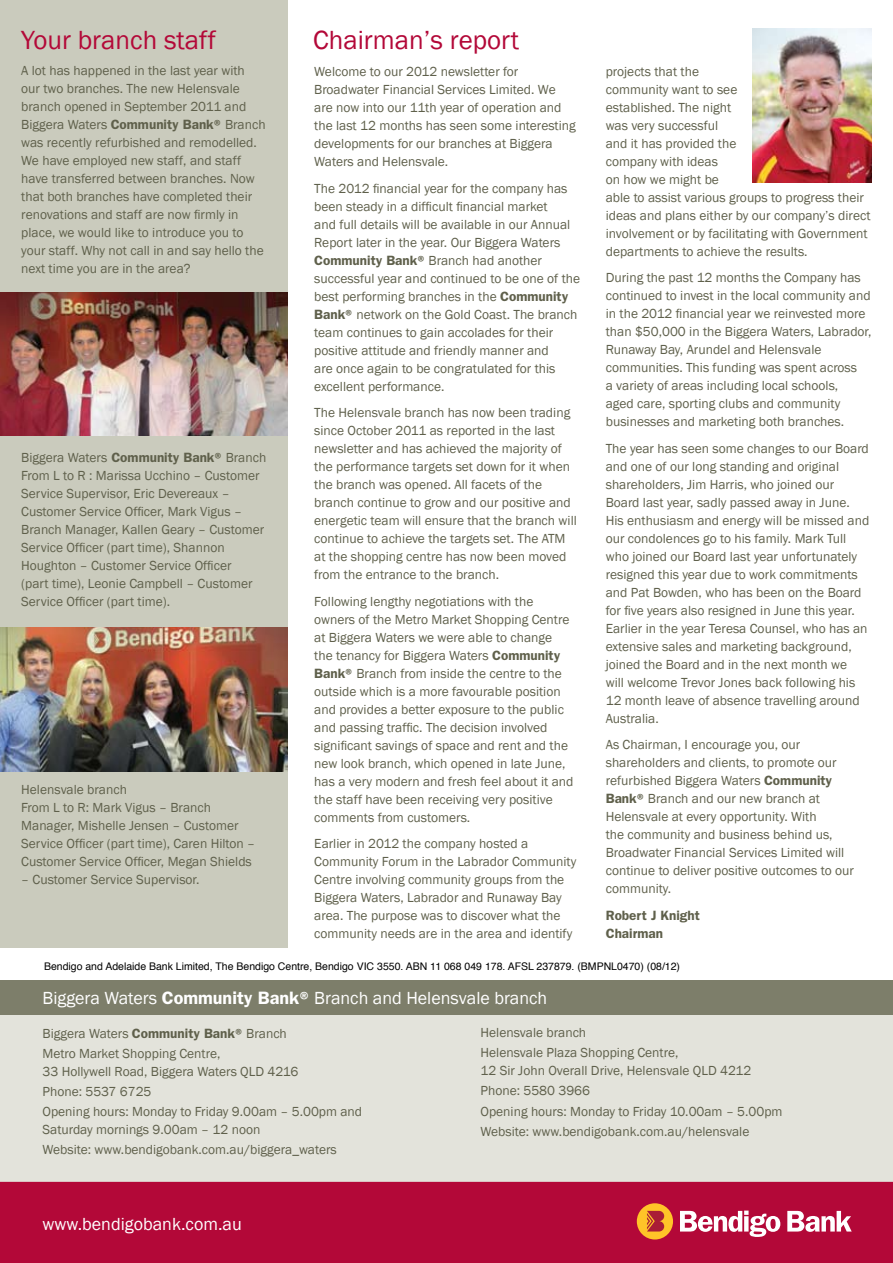
<style>
.page{position:relative;width:893px;height:1263px;background:#fff}
.page>*{position:absolute;margin:0;border:0;box-sizing:border-box;transform-origin:0 0}
.t1{font:27px "Franklin Gothic";color:#b30838}
.t2{font:18px "Franklin Gothic";color:#fff}
.t3{font:13.5px/18px "Franklin Gothic";color:#5f604b}
.t4{font:600 13.5px/18px "Franklin Gothic";color:#5f604b}
.t5{font:10.5px "Helvetica";color:#000}
.s1{font-weight:600}
</style>
<div class="page">
<div style="left:0;top:991px;width:893px;height:193px;background:#e3e3db"></div>
<div style="left:0;top:1182px;width:893px;height:81px;background:#b30838"></div>
<div style="left:0;top:980px;width:893px;height:34px;background:#7d7e6a"></div>
<div style="left:637px;top:1203px;width:36px;height:36px;background:#ffc428;border-radius:50%"></div>
<svg style="left:647px;top:1211px;width:17px;height:20px"></svg>
<svg style="left:680px;top:1210px;width:100px;height:27px"></svg>
<svg style="left:787px;top:1211px;width:65px;height:21px"></svg>
<div style="left:0;top:0;width:288px;height:947px;background:#cacbbd"></div>
<img style="left:0;top:292px;width:288px;height:143px">
<img style="left:0;top:628px;width:288px;height:143px">
<img style="left:753px;top:29px;width:119px;height:153px">
<h1 class="t1" style="left:21px;top:23px;width:196px">Your branch staff</h1>
<p class="t3" style="left:21px;top:62px;width:246px">A lot has happened in the last year with our two branches. The new Helensvale branch opened in September 2011 and Biggera Waters <span class="s1">Community Bank®</span> Branch was recently refurbished and remodelled.<br>We have employed new staff, and staff have transferred between branches. Now that both branches have completed their renovations and staff are now firmly in place, we would like to introduce you to your staff. Why not call in and say hello the next time you are in the area?</p>
<p class="t3" style="left:21px;top:448px;width:247px">Biggera Waters <span class="s1">Community Bank®</span> Branch From L to R : Marissa Ucchino – Customer Service Supervisor, Eric Devereaux – Customer Service Officer, Mark Vigus – Branch Manager, Kallen Geary – Customer Service Officer (part time), Shannon Houghton – Customer Service Officer<br>(part time), Leonie Campbell – Customer Service Officer (part time).</p>
<p class="t3" style="left:21px;top:781px;width:235px">Helensvale branch<br>From L to R: Mark Vigus – Branch Manager, Mishelle Jensen – Customer Service Officer (part time), Caren Hilton – Customer Service Officer, Megan Shields</p>
<p class="t3" style="left:21px;top:871px;width:180px">– Customer Service Supervisor.</p>
<h1 class="t1" style="left:313px;top:23px;width:208px">Chairman’s report</h1>
<p class="t3" style="left:314px;top:63px;width:263px">Welcome to our 2012 newsletter for Broadwater Financial Services Limited. We are now into our 11th year of operation and the last 12 months has seen some interesting developments for our branches at Biggera Waters and Helensvale.</p>
<p class="t3" style="left:314px;top:179px;width:267px">The 2012 financial year for the company has been steady in a difficult financial market<br>and full details will be available in our Annual Report later in the year. Our Biggera Waters <span class="s1">Community Bank®</span> Branch had another successful year and continued to be one of the best performing branches in the <span class="s1">Community Bank®</span> network on the Gold Coast. The branch team continues to gain accolades for their positive attitude and friendly manner and<br>are once again to be congratulated for this excellent performance.</p>
<p class="t3" style="left:314px;top:404px;width:264px">The Helensvale branch has now been trading since October 2011 as reported in the last newsletter and has achieved the majority of the performance targets set down for it when the branch was opened. All facets of the branch continue to grow and our positive and energetic team will ensure that the branch will continue to achieve the targets set. The ATM at the shopping centre has now been moved from the entrance to the branch.</p>
<p class="t3" style="left:314px;top:592px;width:261px">Following lengthy negotiations with the owners of the Metro Market Shopping Centre at Biggera Waters we were able to change the tenancy for Biggera Waters <span class="s1">Community Bank®</span> Branch from inside the centre to the outside which is a more favourable position and provides a better exposure to the public and passing traffic. The decision involved significant savings of space and rent and the new look branch, which opened in late June, has a very modern and fresh feel about it and the staff have been receiving very positive comments from customers.</p>
<p class="t3" style="left:314px;top:835px;width:264px">Earlier in 2012 the company hosted a Community Forum in the Labrador Community Centre involving community groups from the Biggera Waters, Labrador and Runaway Bay area. The purpose was to discover what the community needs are in the area and identify</p>
<p class="t3" style="left:606px;top:63px;width:266px">projects that the<br>community want to see<br>established. The night<br>was very successful<br>and it has provided the<br>company with ideas<br>on how we might be<br>able to assist various groups to progress their ideas and plans either by our company’s direct involvement or by facilitating with Government departments to achieve the results.</p>
<p class="t3" style="left:606px;top:269px;width:267px">During the past 12 months the Company has continued to invest in the local community and in the 2012 financial year we reinvested more than $50,000 in the Biggera Waters, Labrador, Runaway Bay, Arundel and Helensvale communities. This funding was spent across<br>a variety of areas including local schools,<br>aged care, sporting clubs and community businesses and marketing both branches.</p>
<p class="t3" style="left:606px;top:440px;width:265px">The year has seen some changes to our Board and one of our long standing and original shareholders, Jim Harris, who joined our Board last year, sadly passed away in June.<br>His enthusiasm and energy will be missed and our condolences go to his family. Mark Tull who joined our Board last year unfortunately resigned this year due to work commitments and Pat Bowden, who has been on the Board for five years also resigned in June this year.<br>Earlier in the year Teresa Counsel, who has an extensive sales and marketing background, joined the Board and in the next month we<br>will welcome Trevor Jones back following his 12 month leave of absence travelling around Australia.</p>
<p class="t3" style="left:606px;top:736px;width:250px">As Chairman, I encourage you, our shareholders and clients, to promote our refurbished Biggera Waters <span class="s1">Community Bank®</span> Branch and our new branch at Helensvale at every opportunity. With<br>the community and business behind us, Broadwater Financial Services Limited will continue to deliver positive outcomes to our community.</p>
<p class="t4" style="left:606px;top:906px;width:96px">Robert J Knight<br>Chairman</p>
<p class="t5" style="left:44px;top:958px;width:638px">Bendigo and Adelaide Bank Limited, The Bendigo Centre, Bendigo VIC 3550. ABN 11 068 049 178. AFSL 237879. (BMPNL0470) (08/12)</p>
<h2 class="t2" style="left:43px;top:987px;width:506px">Biggera Waters <span class="s1">Community Bank®</span> Branch and Helensvale branch</h2>
<p class="t3" style="left:43px;top:1023px;width:246px;line-height:20.1px">Biggera Waters <span class="s1">Community Bank®</span> Branch<br>Metro Market Shopping Centre,</p>
<p class="t3" style="left:43px;top:1062px;width:321px;line-height:20.1px">33 Hollywell Road, Biggera Waters QLD 4216<br>Phone: 5537 6725<br>Opening hours: Monday to Friday 9.00am – 5.00pm and</p>
<p class="t3" style="left:43px;top:1120px;width:296px;line-height:20.1px">Saturday mornings 9.00am – 12 noon<br>Website: www.bendigobank.com.au/biggera_waters</p>
<h2 class="t2" style="left:43px;top:1213px;width:201px">www.bendigobank.com.au</h2>
<p class="t3" style="left:480px;top:1023px;width:200px;line-height:20.1px">Helensvale branch<br>Helensvale Plaza Shopping Centre,</p>
<p class="t3" style="left:480px;top:1061px;width:304px;line-height:20.1px">12 Sir John Overall Drive, Helensvale QLD 4212<br>Phone: 5580 3966<br>Opening hours: Monday to Friday 10.00am – 5.00pm Website: www.bendigobank.com.au/helensvale</p>
</div>
